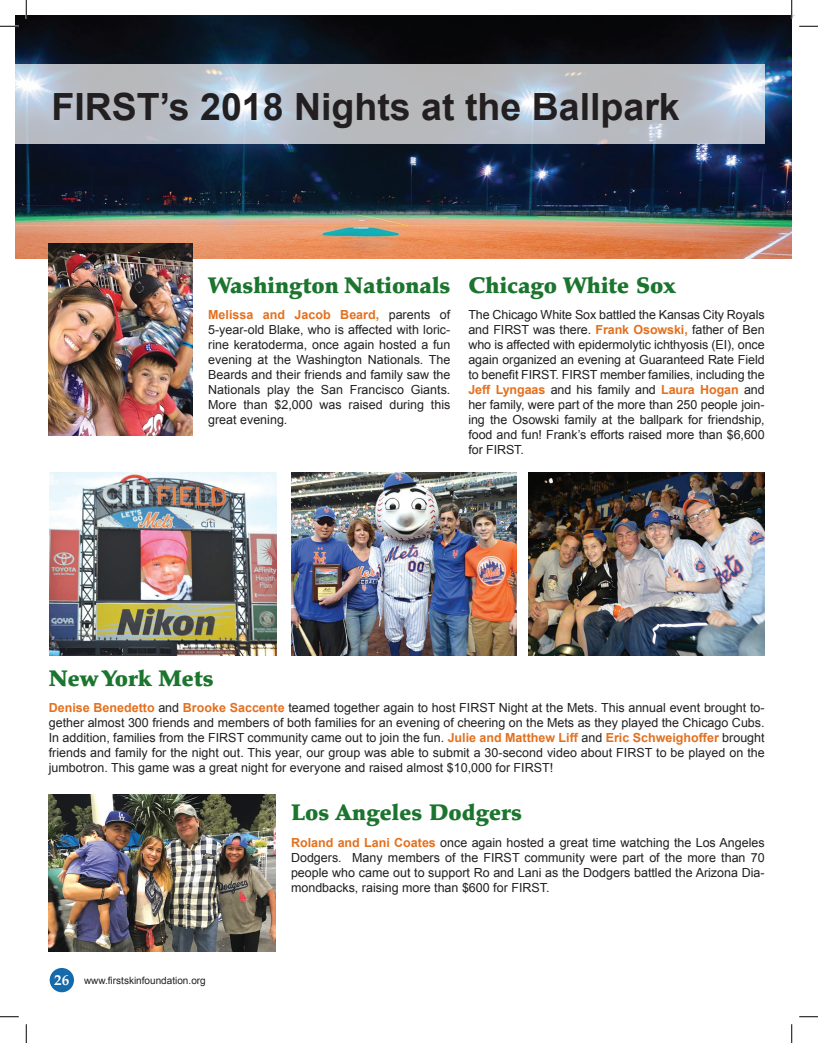
<style>
.page{position:relative;width:818px;height:1043px;background:#fff}
.page>*{position:absolute;margin:0;border:0;box-sizing:border-box;transform-origin:0 0}
.t1{font:700 37.5px "Arial";color:#231f20}
.t2{font:900 22.5px "Palatino";color:#1c752e}
.t3{font:12.5px/15px "Arial";color:#231f20;text-align:justify}
.t4{font:10px "Arial";color:#231f20}
.s1{font-weight:700;color:#e4701e}
.s2{font-family:"Palatino";font-weight:700;font-size:15px;color:#fff}
</style>
<div class="page">
<img style="left:15px;top:15px;width:775px;height:243px">
<img style="left:49px;top:794px;width:227px;height:157px">
<img style="left:49px;top:243px;width:144px;height:192px">
<div style="left:50px;top:968px;width:24px;height:24px;background:#146aab;border-radius:50%"></div>
<img style="left:50px;top:473px;width:226px;height:182px">
<img style="left:291px;top:473px;width:225px;height:182px">
<img style="left:528px;top:473px;width:236px;height:182px">
<svg style="left:15px;top:64px;width:749px;height:79px;background:#bbc1c9"></svg>
<svg style="left:0;top:25px;width:19px;height:2px"></svg>
<svg style="left:0;top:1016px;width:19px;height:1px"></svg>
<svg style="left:799px;top:1016px;width:19px;height:2px"></svg>
<svg style="left:25px;top:0;width:2px;height:19px"></svg>
<svg style="left:25px;top:1024px;width:2px;height:18px"></svg>
<svg style="left:790px;top:0;width:28px;height:259px"></svg>
<svg style="left:791px;top:1024px;width:1px;height:18px"></svg>
<h1 class="t1" style="left:51px;top:82px;width:629px">FIRST’s 2018 Nights at the Ballpark</h1>
<h2 class="t2" style="left:208px;top:271px;width:244px">Washington Nationals</h2>
<p class="t3" style="left:208px;top:307px;width:244px"><span class="s1">Melissa and Jacob Beard,</span> parents of 5-year-old Blake, who is affected with loric&shy;rine keratoderma, once again hosted a fun evening at the Washington Nationals. The Beards and their friends and family saw the Nationals play the San Francisco Giants.<br>More than $2,000 was raised during this great evening.</p>
<h2 class="t2" style="left:468px;top:272px;width:209px">Chicago White Sox</h2>
<p class="t3" style="left:468px;top:307px;width:298px">The Chicago White Sox battled the Kansas City Royals and FIRST was there. <span class="s1">Frank Osowski,</span> father of Ben who is affected with epidermolytic ichthyosis (EI), once again organized an evening at Guaranteed Rate Field to benefit FIRST. FIRST member families, including the <span class="s1">Jeff Lyngaas</span> and his family and <span class="s1">Laura Hogan</span> and her family, were part of the more than 250 people join&shy;ing the Osowski family at the ballpark for friendship, food and fun! Frank’s efforts raised more than $6,600 for FIRST.</p>
<h2 class="t2" style="left:49px;top:665px;width:166px">New York Mets</h2>
<p class="t3" style="left:49px;top:700px;width:717px"><span class="s1">Denise Benedetto</span> and <span class="s1">Brooke Saccente</span> teamed together again to host FIRST Night at the Mets. This annual event brought to&shy;gether almost 300 friends and members of both families for an evening of cheering on the Mets as they played the Chicago Cubs.<br>In addition, families from the FIRST community came out to join the fun. <span class="s1">Julie and Matthew Liff</span> and <span class="s1">Eric Schweighoffer</span> brought friends and family for the night out. This year, our group was able to submit a 30-second video about FIRST to be played on the jumbotron. This game was a great night for everyone and raised almost $10,000 for FIRST!</p>
<p class="t4" style="left:54px;top:973px;width:153px"><span class="s2">26</span> www.firstskinfoundation.org</p>
<h2 class="t2" style="left:291px;top:799px;width:232px">Los Angeles Dodgers</h2>
<p class="t3" style="left:291px;top:834px;width:475px"><span class="s1">Roland and Lani Coates</span> once again hosted a great time watching the Los Angeles Dodgers. Many members of the FIRST community were part of the more than 70 people who came out to support Ro and Lani as the Dodgers battled the Arizona Dia&shy;mondbacks, raising more than $600 for FIRST.</p>
</div>
